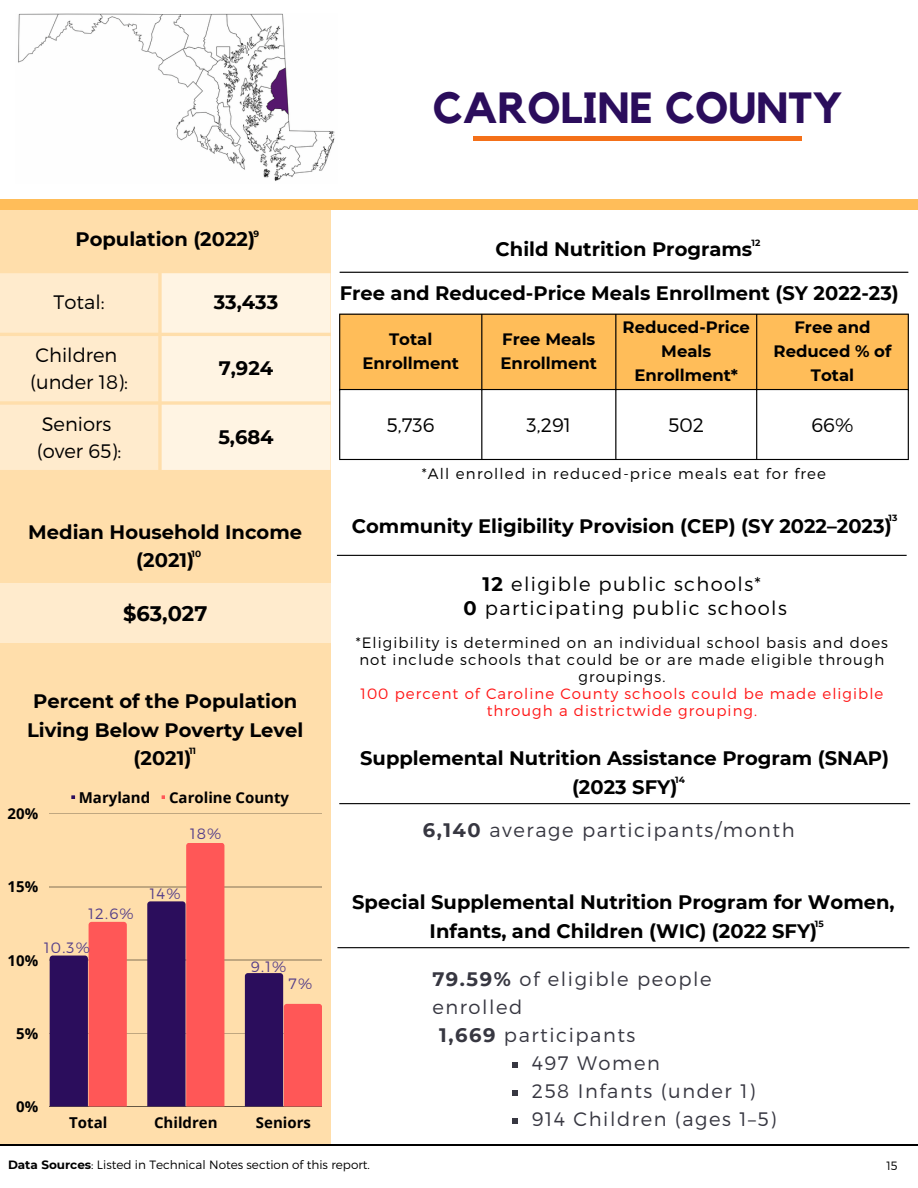
<style>
.page{position:relative;width:918px;height:1188px;background:#fff}
.page>*{position:absolute;margin:0;border:0;box-sizing:border-box;transform-origin:0 0}
.t1{font:700 43.5px "Kollektif";color:#2b0d5c}
.t2{font:700 21px "Montserrat";color:#000}
.t3{font:700 19.5px/28.2px "Montserrat";color:#000;text-align:center}
.t4{font:300 19.5px/28.2px "Montserrat";letter-spacing:.08em;color:#373741}
.t5{font:300 19.5px "Montserrat";letter-spacing:.07em;color:#000}
.t6{font:300 19.5px "Montserrat";color:#000}
.t7{font:700 16.5px/24px "Montserrat";color:#000;text-align:center}
.t8{font:300 15px/17px "Montserrat";letter-spacing:.07em;color:#000;text-align:center}
.t9{font:300 15px/17px "Montserrat";letter-spacing:.07em;color:#ff1616;text-align:center}
.t10{font:700 15px "Open Sans";color:#000}
.t11{font:300 15px "Montserrat";letter-spacing:.08em;color:#553f89}
.t12{font:300 12px "Montserrat";color:#000}
.t13{font:700 9px "Montserrat";color:#000}
.s1{font-weight:700}
</style>
<div class="page">
<div style="left:0;top:200px;width:918px;height:10px;background:#ffbd59"></div>
<div style="left:0;top:210px;width:331px;height:934px;background:#ffdeab"></div>
<div style="left:473px;top:136px;width:329px;height:5px;background:#f47019"></div>
<svg style="left:0;top:273px;width:330px;height:197px;background:#ffeed6"></svg>
<hr style="left:0;top:1144px;width:918px;height:1px;background:#000">
<div style="left:0;top:584px;width:330px;height:59px;background:#ffebcd"></div>
<svg style="left:71px;top:795px;width:4px;height:4px"></svg>
<svg style="left:162px;top:795px;width:3px;height:4px"></svg>
<hr style="left:50px;top:814px;width:272px;height:1px;background:#000">
<hr style="left:50px;top:887px;width:272px;height:1px;background:#000">
<hr style="left:50px;top:960px;width:272px;height:1px;background:#000">
<hr style="left:50px;top:1033px;width:272px;height:1px;background:#000">
<hr style="left:50px;top:1106px;width:272px;height:1px;background:#000">
<svg style="left:50px;top:922px;width:77px;height:184px;background:#a94661"></svg>
<svg style="left:147px;top:843px;width:77px;height:263px;background:#ac4a63"></svg>
<svg style="left:245px;top:973px;width:77px;height:133px;background:#964363"></svg>
<img style="left:18px;top:14px;width:317px;height:167px">
<hr style="left:337px;top:555px;width:570px;height:1px;background:#000">
<hr style="left:339px;top:803px;width:571px;height:1px;background:#000">
<hr style="left:337px;top:947px;width:572px;height:1px;background:#000">
<svg style="left:512px;top:1062px;width:6px;height:6px"></svg>
<svg style="left:512px;top:1090px;width:6px;height:6px"></svg>
<svg style="left:512px;top:1119px;width:6px;height:5px"></svg>
<div style="left:340px;top:315px;width:568px;height:74px;background:#ffbd59"></div>
<hr style="left:339px;top:315px;width:1px;height:144px;background:#000">
<hr style="left:481px;top:315px;width:1px;height:144px;background:#000">
<hr style="left:615px;top:315px;width:1px;height:144px;background:#000">
<hr style="left:756px;top:315px;width:1px;height:144px;background:#000">
<hr style="left:908px;top:315px;width:1px;height:144px;background:#000">
<hr style="left:340px;top:272px;width:568px;height:1px;background:#000">
<hr style="left:339px;top:314px;width:570px;height:1px;background:#000">
<hr style="left:339px;top:389px;width:570px;height:1px;background:#000">
<hr style="left:339px;top:459px;width:570px;height:1px;background:#000">
<p class="t1" style="left:433px;top:88px;width:411px">CAROLINE COUNTY</p>
<p class="t13" style="left:254px;top:228px;width:7px">9</p>
<p class="t3" style="left:75px;top:225px;width:181px">Population (2022)</p>
<p class="t5" style="left:54px;top:290px;width:53px">Total:</p>
<p class="t3" style="left:214px;top:288px;width:66px">33,433</p>
<p class="t6" style="left:36px;top:342px;width:83px">Children</p>
<p class="t5" style="left:30px;top:369px;width:99px">(under 18):</p>
<p class="t3" style="left:219px;top:354px;width:56px">7,924</p>
<p class="t6" style="left:42px;top:411px;width:71px">Seniors</p>
<p class="t5" style="left:37px;top:438px;width:86px">(over 65):</p>
<p class="t3" style="left:218px;top:423px;width:57px">5,684</p>
<p class="t3" style="left:28px;top:517px;width:275px">Median Household Income (2021)</p>
<p class="t2" style="left:123px;top:600px;width:86px">$63,027</p>
<p class="t13" style="left:192px;top:548px;width:11px">10</p>
<p class="t3" style="left:27px;top:687px;width:278px">Percent of the Population<br>Living Below Poverty Level (2021)</p>
<p class="t13" style="left:189px;top:745px;width:9px">11</p>
<p class="t10" style="left:8px;top:803px;width:32px">20%</p>
<p class="t10" style="left:8px;top:876px;width:32px">15%</p>
<p class="t10" style="left:79px;top:787px;width:73px">Maryland</p>
<p class="t10" style="left:169px;top:787px;width:122px">Caroline County</p>
<p class="t11" style="left:190px;top:824px;width:33px">18%</p>
<p class="t11" style="left:89px;top:904px;width:47px">12.6%</p>
<p class="t11" style="left:150px;top:884px;width:32px">14%</p>
<p class="t11" style="left:44px;top:937px;width:47px">10.3%</p>
<p class="t10" style="left:8px;top:950px;width:32px">10%</p>
<p class="t10" style="left:16px;top:1023px;width:24px">5%</p>
<p class="t10" style="left:16px;top:1096px;width:24px">0%</p>
<p class="t11" style="left:251px;top:956px;width:37px">9.1%</p>
<p class="t11" style="left:289px;top:974px;width:25px">7%</p>
<p class="t10" style="left:69px;top:1112px;width:40px">Total</p>
<p class="t10" style="left:154px;top:1112px;width:65px">Children</p>
<p class="t10" style="left:256px;top:1112px;width:57px">Seniors</p>
<p class="t13" style="left:752px;top:237px;width:10px">12</p>
<p class="t3" style="left:496px;top:235px;width:258px">Child Nutrition Programs</p>
<p class="t3" style="left:340px;top:279px;width:561px">Free and Reduced-Price Meals Enrollment (SY 2022-23)</p>
<p class="t7" style="left:362px;top:327px;width:98px">Total<br>Enrollment</p>
<p class="t7" style="left:501px;top:327px;width:98px;text-align:left">Free Meals<br>Enrollment</p>
<p class="t7" style="left:623px;top:315px;width:129px">Reduced-Price<br>Meals<br>Enrollment*</p>
<p class="t7" style="left:774px;top:315px;width:119px">Free and<br>Reduced % of<br>Total</p>
<p class="t5" style="left:387px;top:412px;width:49px">5,736</p>
<p class="t5" style="left:527px;top:412px;width:46px">3,291</p>
<p class="t5" style="left:668px;top:412px;width:37px">502</p>
<p class="t5" style="left:812px;top:412px;width:43px">66%</p>
<p class="t8" style="left:422px;top:464px;width:406px">*All enrolled in reduced-price meals eat for free</p>
<p class="t13" style="left:889px;top:512px;width:10px">13</p>
<p class="t3" style="left:352px;top:512px;width:541px">Community Eligibility Provision (CEP) (SY 2022–2023)</p>
<p class="t5" style="left:483px;top:571px;width:280px"><span class="s1">12</span> eligible public schools*</p>
<p class="t5" style="left:463px;top:595px;width:325px"><span class="s1">0</span> participating public schools</p>
<p class="t8" style="left:356px;top:633px;width:534px">*Eligibility is determined on an individual school basis and does not include schools that could be or are made eligible through groupings.</p>
<p class="t9" style="left:360px;top:684px;width:525px">100 percent of Caroline County schools could be made eligible through a districtwide grouping.</p>
<p class="t3" style="left:360px;top:744px;width:530px">Supplemental Nutrition Assistance Program (SNAP) (2023 SFY)</p>
<p class="t13" style="left:675px;top:775px;width:11px">14</p>
<p class="t4" style="left:423px;top:815px;width:373px"><span class="s1">6,140</span> average participants/month</p>
<p class="t3" style="left:352px;top:888px;width:544px">Special Supplemental Nutrition Program for Women,<br>Infants, and Children (WIC) (2022 SFY)</p>
<p class="t13" style="left:815px;top:918px;width:10px">15</p>
<p class="t4" style="left:432px;top:964px;width:281px"><span class="s1">79.59%</span> of eligible people enrolled</p>
<p class="t4" style="left:439px;top:1020px;width:198px"><span class="s1">1,669</span> participants</p>
<p class="t4" style="left:532px;top:1048px;width:130px">497 Women</p>
<p class="t4" style="left:532px;top:1076px;width:225px">258 Infants (under 1)</p>
<p class="t4" style="left:532px;top:1104px;width:246px">914 Children (ages 1–5)</p>
<p class="t12" style="left:8px;top:1157px;width:363px"><span class="s1">Data Sources</span>: Listed in Technical Notes section of this report.</p>
<p class="t12" style="left:887px;top:1158px;width:13px">15</p>
</div>
